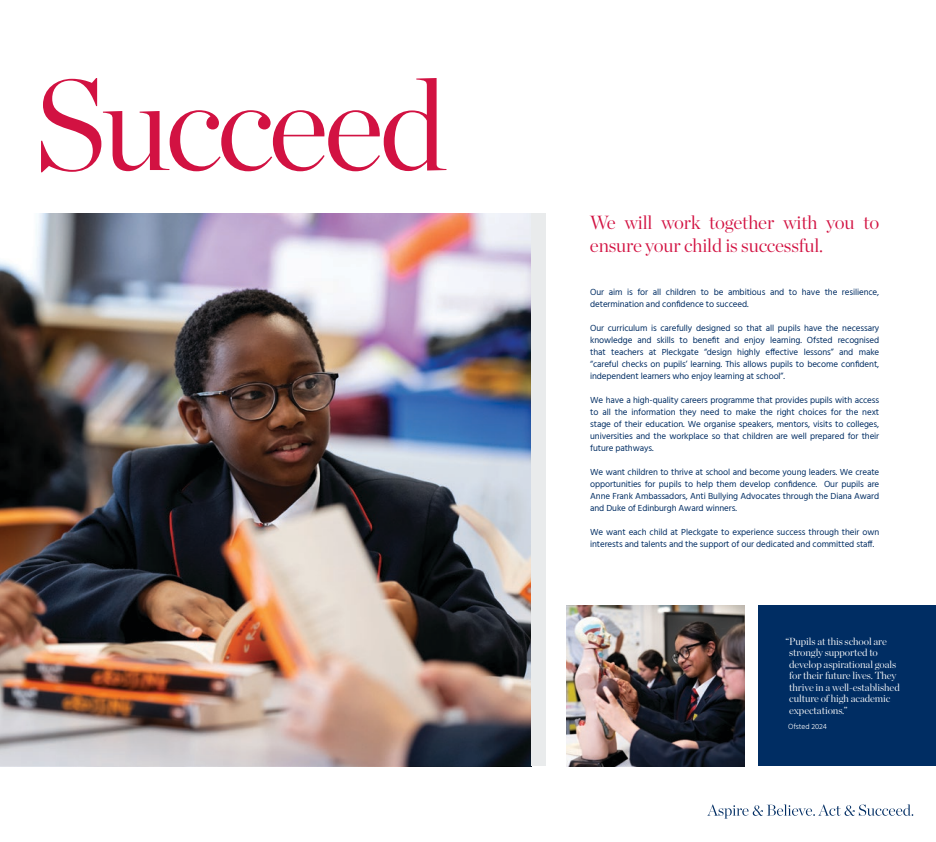
<style>
.page{position:relative;width:936px;height:842px;background:#fff}
.page>*{position:absolute;margin:0;border:0;box-sizing:border-box;transform-origin:0 0}
.t1{font:300 128.3px "Chronicle Display";letter-spacing:-.04em;color:#d21242}
.t2{font:300 19px/23px "Chronicle Display";letter-spacing:-.01em;color:#d21242}
.t3{font:300 10.3px/11.6px "Chronicle Display";letter-spacing:-.01em;color:#fff}
.t4{font:9px/12px "Hind";letter-spacing:-.01em;color:#002d63;text-align:justify}
.t5{font:300 7.6px "Hind";letter-spacing:-.01em;color:#fff}
</style>
<div class="page">
<svg style="left:707px;top:804px;width:206px;height:15px"></svg>
<img style="left:0;top:214px;width:531px;height:552px">
<img style="left:566px;top:605px;width:178px;height:161px">
<div style="left:758px;top:605px;width:177px;height:161px;background:#002d63"></div>
<div style="left:531px;top:214px;width:14px;height:552px;background:#e9ebec"></div>
<p class="t1" style="left:34px;top:27px;width:415px">Succeed</p>
<p class="t2" style="left:590px;top:209px;width:291px">We will work together with you to ensure your child is successful.</p>
<p class="t4" style="left:590px;top:287px;width:290px">Our aim is for all children to be ambitious and to have the resilience, determination and confidence to succeed.</p>
<p class="t4" style="left:590px;top:323px;width:290px">Our curriculum is carefully designed so that all pupils have the necessary knowledge and skills to benefit and enjoy learning. Ofsted recognised that teachers at Pleckgate “design highly effective lessons” and make “careful checks on pupils’ learning. This allows pupils to become confident, independent learners who enjoy learning at school”.</p>
<p class="t4" style="left:590px;top:395px;width:290px">We have a high-quality careers programme that provides pupils with access to all the information they need to make the right choices for the next stage of their education. We organise speakers, mentors, visits to colleges, universities and the workplace so that children are well prepared for their future pathways.</p>
<p class="t4" style="left:590px;top:467px;width:290px">We want children to thrive at school and become young leaders. We create opportunities for pupils to help them develop confidence. Our pupils are Anne Frank Ambassadors, Anti Bullying Advocates through the Diana Award and Duke of Edinburgh Award winners.</p>
<p class="t4" style="left:590px;top:527px;width:290px">We want each child at Pleckgate to experience success through their own interests and talents and the support of our dedicated and committed staff.</p>
<p class="t3" style="left:789px;top:634px;width:112px;text-indent:-4px">“Pupils at this school are strongly supported to develop aspirational goals for their future lives. They thrive in a well-established culture of high academic expectations.”</p>
<p class="t5" style="left:788px;top:722px;width:40px">Ofsted 2024</p>
</div>
